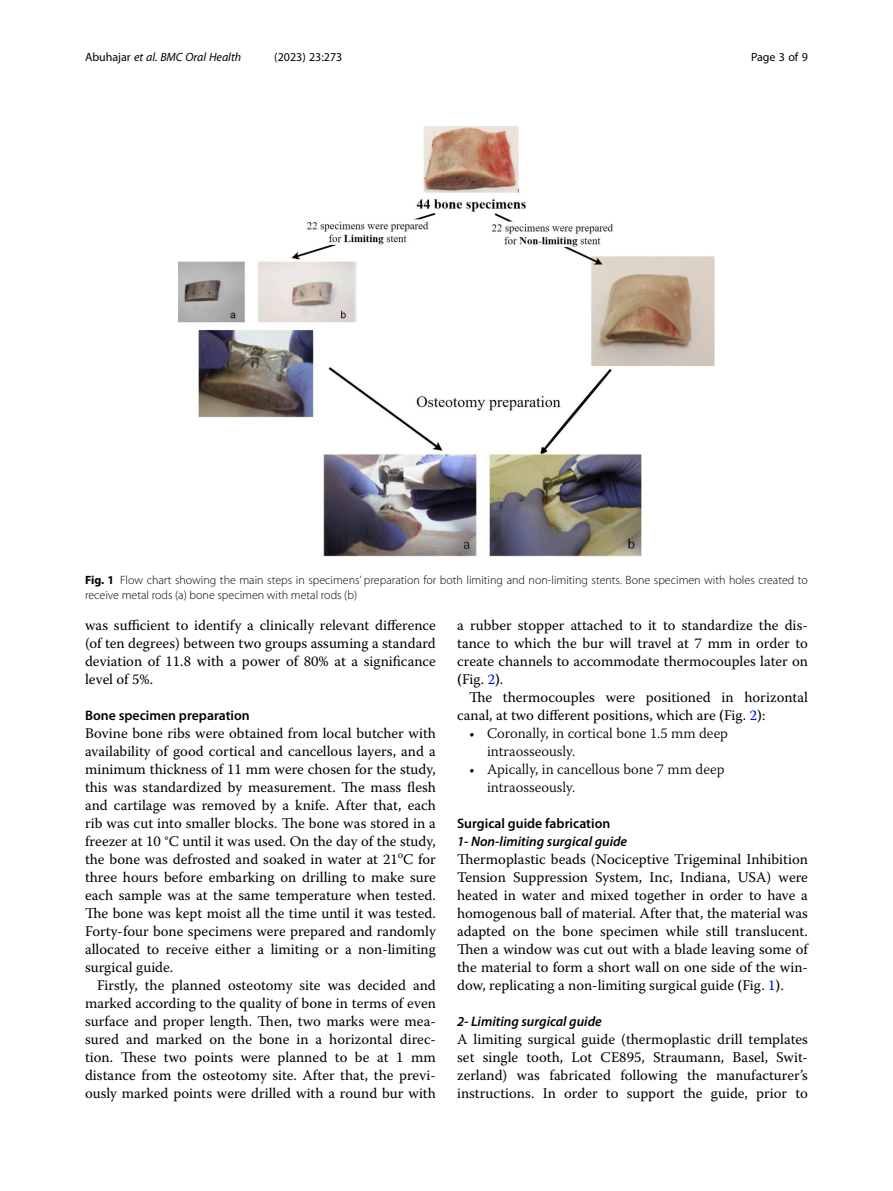
<style>
.page{position:relative;width:893px;height:1191px;background:#fff}
.page>*{position:absolute;margin:0;border:0;box-sizing:border-box;transform-origin:0 0}
.Body_Text{font:14.7px/18px "Warnock Pro";color:#000;text-align:justify}
.Body_Text_Indent{font:14.7px/18px "Warnock Pro";color:#000;text-align:justify}
.t1{font:300 14.7px/18px "Warnock Pro";color:#000}
.Head_2{font:600 13.8px "Myriad Pro";color:#000}
.Head_3_after_2{font:italic 600 13.8px "Myriad Pro";color:#000}
.Head_3{font:italic 600 13.8px "Myriad Pro";color:#000}
.Figure_Caption{font:300 12px/15px "Myriad Pro";color:#000}
.t2{font:italic 12px "Myriad Pro";color:#000}
.t3{font:12px "Myriad Pro";color:#000}
.s1{font-style:normal}
.s2{font-weight:700}
.s3{font-weight:600}
.s4{color:#00f}
</style>
<div class="page">
<img style="left:178px;top:126px;width:536px;height:431px">
<p class="t2" style="left:85px;top:50px;width:158px"><span class="s1">Abuhajar</span> et al. BMC Oral Health</p>
<p class="t3" style="left:274px;top:50px;width:70px">(2023) 23:273</p>
<p class="t3" style="left:751px;top:50px;width:58px">Page 3 of 9</p>
<p class="Figure_Caption" style="left:85px;top:572px;width:724px"><span class="s2">Fig. 1</span> Flow chart showing the main steps in specimens’ preparation for both limiting and non-limiting stents. Bone specimen with holes created to receive metal rods (a) bone specimen with metal rods (b)</p>
<p class="Body_Text_Indent" style="left:85px;top:616px;width:352px">was sufficient to identify a clinically relevant difference (of ten degrees) between two groups assuming a standard deviation of 11.8 with a power of 80% at a significance level of 5%.</p>
<p class="Head_2" style="left:85px;top:707px;width:166px">Bone specimen preparation</p>
<p class="Body_Text" style="left:85px;top:724px;width:352px">Bovine bone ribs were obtained from local butcher with availability of good cortical and cancellous layers, and a minimum thickness of 11 mm were chosen for the study, this was standardized by measurement. The mass flesh and cartilage was removed by a knife. After that, each rib was cut into smaller blocks. The bone was stored in a freezer at 10 °C until it was used. On the day of the study, the bone was defrosted and soaked in water at 21<sup>ο</sup>C for three hours before embarking on drilling to make sure each sample was at the same temperature when tested.<br>The bone was kept moist all the time until it was tested.<br>Forty-four bone specimens were prepared and randomly allocated to receive either a limiting or a non-limiting surgical guide.</p>
<p class="Body_Text_Indent" style="left:85px;top:976px;width:352px;text-indent:12px">Firstly, the planned osteotomy site was decided and marked according to the quality of bone in terms of even surface and proper length. Then, two marks were mea&shy;sured and marked on the bone in a horizontal direc&shy;tion. These two points were planned to be at 1 mm distance from the osteotomy site. After that, the previ&shy;ously marked points were drilled with a round bur with</p>
<p class="Body_Text_Indent" style="left:457px;top:616px;width:352px">a rubber stopper attached to it to standardize the dis&shy;tance to which the bur will travel at 7 mm in order to create channels to accommodate thermocouples later on <span class="s3">(</span>Fig. <span class="s4">2</span><span class="s3">)</span>.</p>
<p class="Body_Text_Indent" style="left:457px;top:688px;width:352px;text-indent:12px">The thermocouples were positioned in horizontal canal, at two different positions, which are <span class="s3">(</span>Fig. <span class="s4">2</span><span class="s3">)</span>:</p>
<p class="t1" style="left:487px;top:724px;width:242px;text-indent:-18px">• Coronally, in cortical bone 1.5 mm deep intraosseously.</p>
<p class="t1" style="left:487px;top:760px;width:239px;text-indent:-18px">• Apically, in cancellous bone 7 mm deep intraosseously.</p>
<p class="Head_2" style="left:457px;top:815px;width:155px">Surgical guide fabrication</p>
<p class="Head_3_after_2" style="left:457px;top:833px;width:172px">1- Non-limiting surgical guide</p>
<p class="Body_Text" style="left:457px;top:850px;width:352px">Thermoplastic beads (Nociceptive Trigeminal Inhibition Tension Suppression System, Inc, Indiana, USA) were heated in water and mixed together in order to have a homogenous ball of material. After that, the material was adapted on the bone specimen while still translucent.<br>Then a window was cut out with a blade leaving some of the material to form a short wall on one side of the win&shy;dow, replicating a non-limiting surgical guide <span class="s3">(</span>Fig. <span class="s4">1</span><span class="s3">)</span>.</p>
<p class="Head_3" style="left:457px;top:1013px;width:146px">2- Limiting surgical guide</p>
<p class="Body_Text" style="left:457px;top:1030px;width:352px">A limiting surgical guide (thermoplastic drill templates set single tooth, Lot CE895, Straumann, Basel, Swit&shy;zerland) was fabricated following the manufacturer’s instructions. In order to support the guide, prior to</p>
</div>
